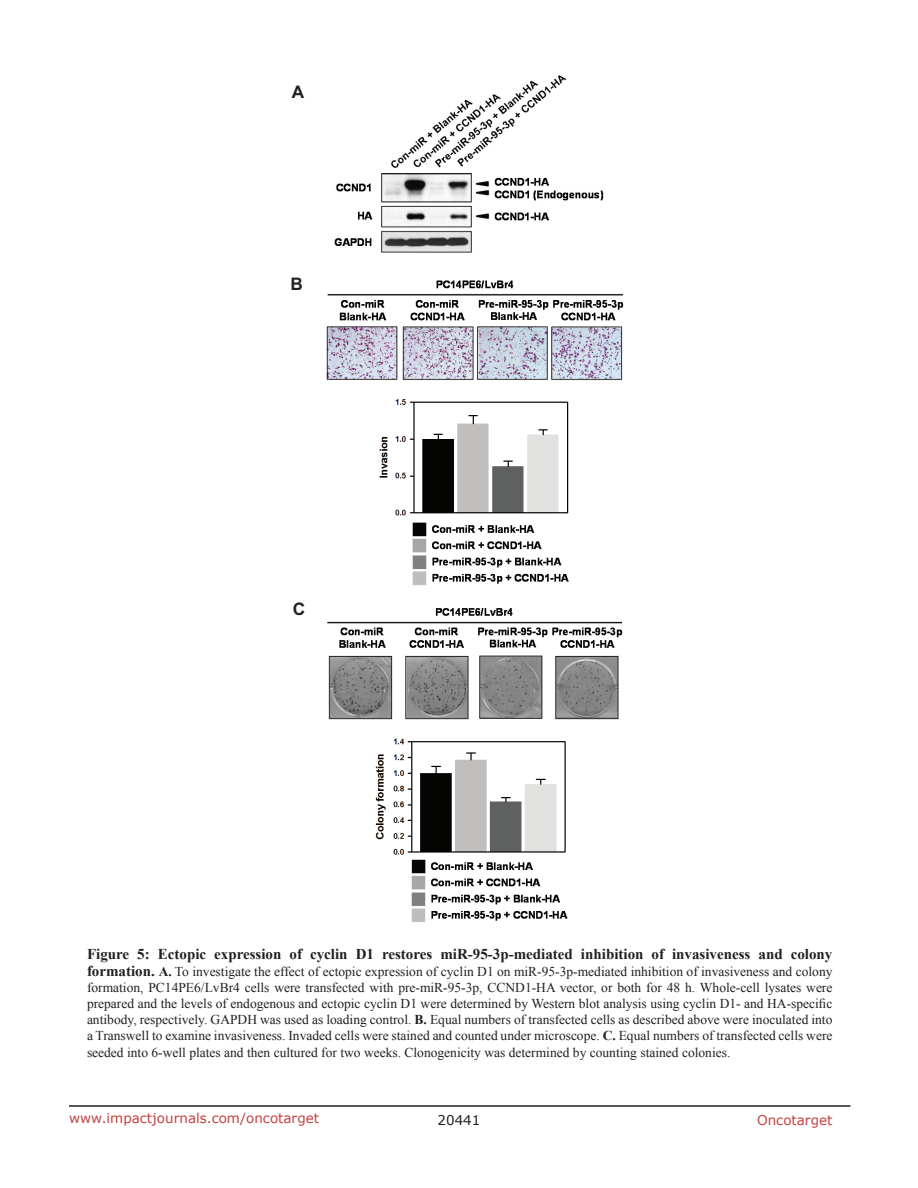
<style>
.page{position:relative;width:918px;height:1188px;background:#fff}
.page>*{position:absolute;margin:0;border:0;box-sizing:border-box;transform-origin:0 0}
.graphic{font:700 17.25px "Arial";color:#231f20}
.FigureText{font:700 15px "Times New Roman";color:#231f20}
.FigureText-2{font:13.5px/16.2px "Times New Roman";color:#231f20;text-align:justify}
.t1{font:13.5px "Verdana";color:#c24141}
.t2{font:13.5px "Verdana";color:#231f20}
.s1{font-weight:700;font-size:15px}
.s2{font-weight:700}
</style>
<div class="page">
<hr style="left:69px;top:1105px;width:781px;height:2px;background:#231f20">
<img style="left:334px;top:75px;width:270px;height:178px">
<img style="left:327px;top:280px;width:297px;height:305px">
<img style="left:327px;top:608px;width:296px;height:314px">
<p class="graphic" style="left:292px;top:81px;width:14px">A</p>
<p class="graphic" style="left:290px;top:272px;width:14px">B</p>
<p class="graphic" style="left:293px;top:598px;width:14px">C</p>
<p class="FigureText" style="left:87px;top:944px;width:747px">Figure 5: Ectopic expression of cyclin D1 restores miR-95-3p-mediated inhibition of invasiveness and colony</p>
<p class="FigureText-2" style="left:87px;top:963px;width:747px"><span class="s1">formation.</span> <span class="s2">A.</span> To investigate the effect of ectopic expression of cyclin D1 on miR-95-3p-mediated inhibition of invasiveness and colony formation, PC14PE6/LvBr4 cells were transfected with pre-miR-95-3p, CCND1-HA vector, or both for 48 h. Whole-cell lysates were prepared and the levels of endogenous and ectopic cyclin D1 were determined by Western blot analysis using cyclin D1- and HA-specific antibody, respectively. GAPDH was used as loading control. <span class="s2">B.</span> Equal numbers of transfected cells as described above were inoculated into a Transwell to examine invasiveness. Invaded cells were stained and counted under microscope. <span class="s2">C.</span> Equal numbers of transfected cells were seeded into 6-well plates and then cultured for two weeks. Clonogenicity was determined by counting stained colonies.</p>
<p class="t1" style="left:69px;top:1109px;width:252px">www.impactjournals.com/oncotarget</p>
<p class="t2" style="left:438px;top:1111px;width:44px">20441</p>
<p class="t1" style="left:757px;top:1111px;width:77px">Oncotarget</p>
</div>
